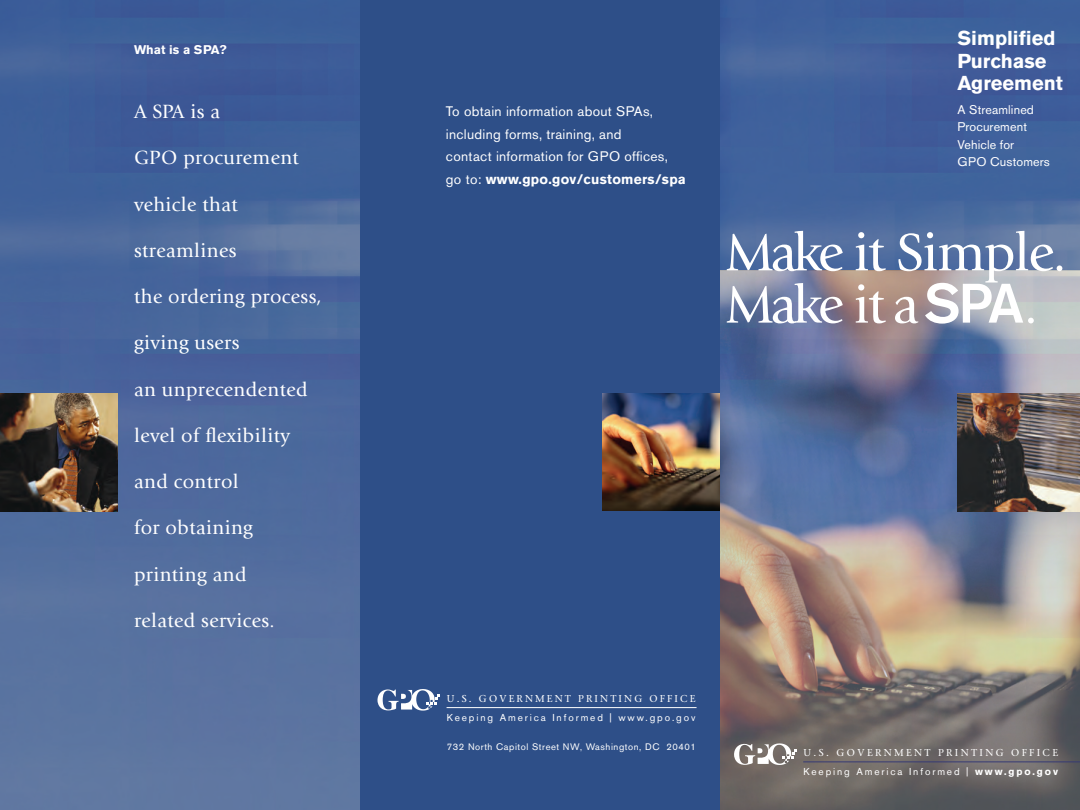
<style>
.page{position:relative;width:1080px;height:810px;background:#fff}
.page>*{position:absolute;margin:0;border:0;box-sizing:border-box;transform-origin:0 0}
.t1{font:55px "Giovanni";letter-spacing:-.03em;color:#fff}
.t2{font:20px "Giovanni";letter-spacing:.02em;color:#fff}
.t3{font:700 20px "Akzidenz Grotesk BE";color:#fff}
.t4{font:13.75px "Akzidenz Grotesk BE";letter-spacing:.02em;color:#fff}
.t5{font:700 13.75px "Akzidenz Grotesk BE";letter-spacing:.02em;color:#fff}
.t6{font:12.5px "Akzidenz Grotesk BE";letter-spacing:.01em;color:#fff}
.t7{font:700 12.5px "Akzidenz Grotesk BE";color:#fff}
.t8{font:10px "Akzidenz Grotesk BE";letter-spacing:.19em;color:#fff}
.t9{font:10px "Stone Serif";letter-spacing:.225em;color:#fff}
.t10{font:9.38px "Akzidenz Grotesk BE";letter-spacing:.06em;color:#fff}
.s1{font-weight:400}
.s2{font-family:"Akzidenz Grotesk BE";font-weight:500}
.s3{font-size:8.75px}
.s4{font-weight:700}
</style>
<div class="page">
<svg style="left:721px;top:0;width:359px;height:270px;background:#44639c"></svg>
<div style="left:0;top:0;width:720px;height:810px;background:#2e4f88"></div>
<img style="left:0;top:0;width:360px;height:810px">
<img style="left:720px;top:270px;width:360px;height:540px">
<img style="left:958px;top:394px;width:122px;height:117px">
<img style="left:602px;top:393px;width:118px;height:118px">
<svg style="left:734px;top:743px;width:63px;height:22px"></svg>
<hr style="left:803px;top:762px;width:277px;height:1px;background:#363a74">
<hr style="left:447px;top:707px;width:250px;height:1px;background:#fff">
<svg style="left:377px;top:689px;width:63px;height:22px"></svg>
<img style="left:0;top:394px;width:117px;height:117px">
<p class="t7" style="left:134px;top:43px;width:94px">What is a SPA?</p>
<p class="t2" style="left:134px;top:100px;width:88px">A SPA is a</p>
<p class="t2" style="left:134px;top:147px;width:166px">GPO procurement</p>
<p class="t2" style="left:134px;top:193px;width:105px">vehicle that</p>
<p class="t2" style="left:134px;top:239px;width:104px">streamlines</p>
<p class="t2" style="left:134px;top:285px;width:189px">the ordering process,</p>
<p class="t2" style="left:134px;top:332px;width:107px">giving users</p>
<p class="t2" style="left:134px;top:378px;width:175px">an unprecendented</p>
<p class="t2" style="left:134px;top:424px;width:158px">level of flexibility</p>
<p class="t2" style="left:134px;top:470px;width:106px">and control</p>
<p class="t2" style="left:134px;top:517px;width:120px">for obtaining</p>
<p class="t2" style="left:134px;top:563px;width:114px">printing and</p>
<p class="t2" style="left:134px;top:609px;width:142px">related services.</p>
<p class="t4" style="left:446px;top:103px;width:209px">To obtain information about SPAs,</p>
<p class="t4" style="left:446px;top:126px;width:177px">including forms, training, and</p>
<p class="t4" style="left:446px;top:148px;width:223px">contact information for GPO offices,</p>
<p class="t5" style="left:446px;top:171px;width:241px"><span class="s1">go to:</span> www.gpo.gov/customers/spa</p>
<p class="t3" style="left:958px;top:26px;width:99px">Simplified</p>
<p class="t3" style="left:958px;top:49px;width:91px">Purchase</p>
<p class="t3" style="left:958px;top:71px;width:107px">Agreement</p>
<p class="t6" style="left:958px;top:102px;width:78px">A Streamlined</p>
<p class="t6" style="left:958px;top:119px;width:71px">Procurement</p>
<p class="t6" style="left:958px;top:137px;width:58px">Vehicle for</p>
<p class="t6" style="left:958px;top:154px;width:94px">GPO Customers</p>
<p class="t1" style="left:725px;top:222px;width:343px">Make it Simple.</p>
<p class="t1" style="left:725px;top:274px;width:314px">Make it a <span class="s2">SPA</span>.</p>
<p class="t9" style="left:447px;top:692px;width:250px">U.S. GOVERNMENT PRINTING OFFICE</p>
<p class="t8" style="left:447px;top:711px;width:250px">Keeping America Informed | www.gpo.gov</p>
<p class="t10" style="left:447px;top:741px;width:251px">732 North Capitol Street NW<span class="s3">,</span> Washington, DC 20401</p>
<p class="t9" style="left:804px;top:747px;width:256px">U.S. GOVERNMENT PRINTING OFFICE</p>
<p class="t8" style="left:804px;top:766px;width:256px">Keeping America Informed | <span class="s4">www.gpo.gov</span></p>
</div>
